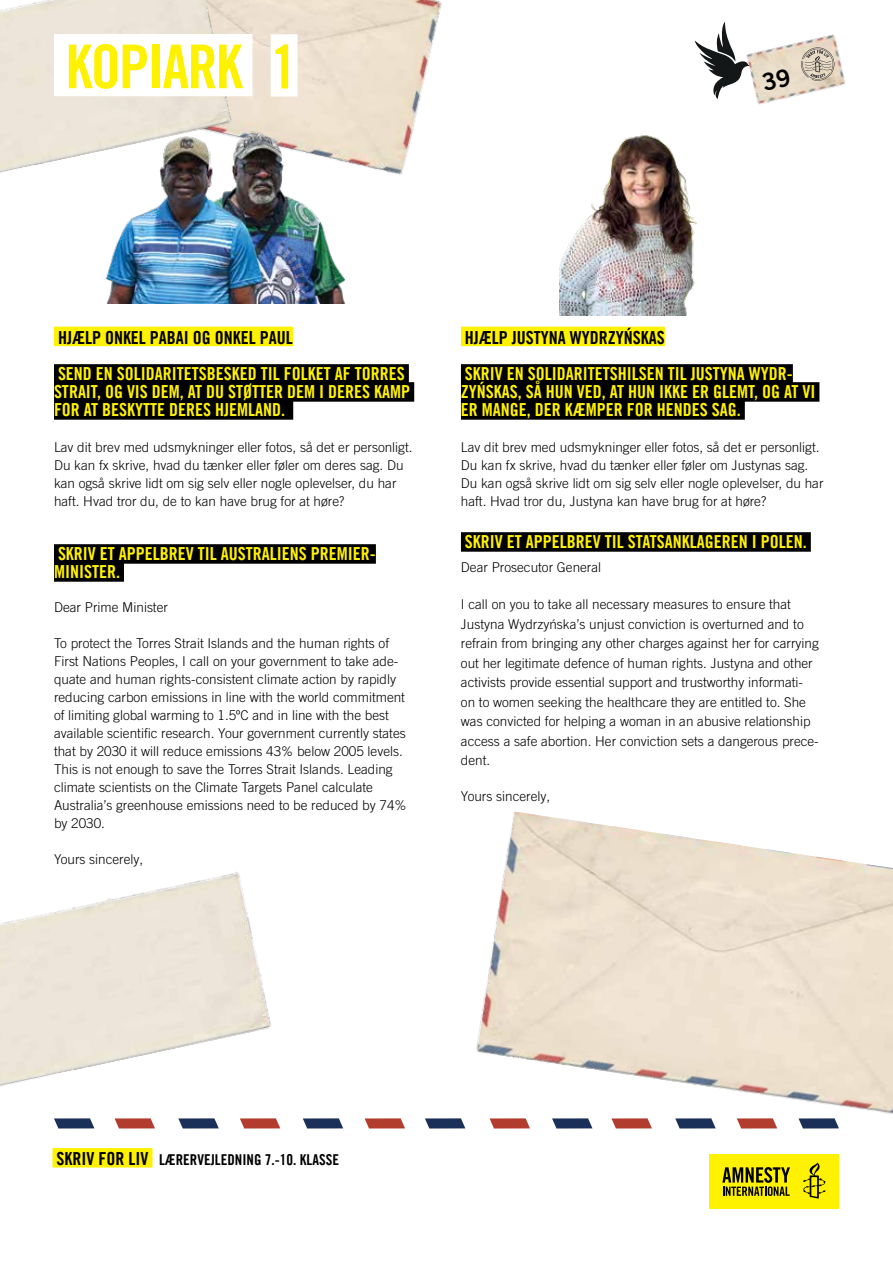
<style>
.page{position:relative;width:893px;height:1263px;background:#fff}
.page>*{position:absolute;margin:0;border:0;box-sizing:border-box;transform-origin:0 0}
.t1{font:60.45px "Amnesty Trade Gothic Bd Cn 20";letter-spacing:-.03em;color:#fff200}
.t2{font:18px/18px "Amnesty Trade Gothic Bd Cn 20";color:#fff200}
.t3{font:18px "Amnesty Trade Gothic Bd Cn 20";color:#000}
.t4{font:15px "Amnesty Trade Gothic Bd Cn 20";color:#000}
.t5{font:300 13.5px/18px "Amnesty Trade Gothic";color:#000}
.s1{font-size:18px}
</style>
<div class="page">
<img style="left:242px;top:0;width:200px;height:175px">
<img style="left:0;top:872px;width:271px;height:215px">
<img style="left:0;top:0;width:242px;height:173px">
<img style="left:464px;top:811px;width:429px;height:318px">
<div style="left:54px;top:34px;width:198px;height:62px;background:#fff"></div>
<svg style="left:303px;top:1118px;width:40px;height:10px"></svg>
<svg style="left:425px;top:1118px;width:40px;height:10px"></svg>
<svg style="left:552px;top:1118px;width:40px;height:10px"></svg>
<svg style="left:675px;top:1118px;width:41px;height:10px"></svg>
<svg style="left:798px;top:1118px;width:41px;height:10px"></svg>
<svg style="left:365px;top:1118px;width:40px;height:10px"></svg>
<svg style="left:490px;top:1118px;width:40px;height:10px"></svg>
<svg style="left:611px;top:1118px;width:41px;height:10px"></svg>
<svg style="left:737px;top:1118px;width:40px;height:10px"></svg>
<svg style="left:54px;top:1118px;width:40px;height:10px"></svg>
<svg style="left:178px;top:1118px;width:41px;height:10px"></svg>
<svg style="left:115px;top:1118px;width:40px;height:10px"></svg>
<svg style="left:240px;top:1118px;width:40px;height:10px"></svg>
<div style="left:271px;top:34px;width:26px;height:63px;background:#fff"></div>
<svg style="left:695px;top:22px;width:50px;height:77px"></svg>
<img style="left:745px;top:34px;width:100px;height:71px">
<svg style="left:801px;top:48px;width:33px;height:33px"></svg>
<img style="left:560px;top:135px;width:137px;height:181px">
<div style="left:54px;top:327px;width:239px;height:19px;background:#fff200"></div>
<div style="left:54px;top:364px;width:355px;height:20px;background:#000"></div>
<div style="left:54px;top:382px;width:360px;height:20px;background:#000"></div>
<div style="left:54px;top:400px;width:239px;height:20px;background:#000"></div>
<div style="left:54px;top:544px;width:322px;height:20px;background:#000"></div>
<div style="left:54px;top:562px;width:70px;height:20px;background:#000"></div>
<div style="left:461px;top:327px;width:204px;height:19px;background:#fff200"></div>
<div style="left:461px;top:364px;width:332px;height:20px;background:#000"></div>
<div style="left:461px;top:382px;width:358px;height:20px;background:#000"></div>
<div style="left:461px;top:400px;width:284px;height:20px;background:#000"></div>
<div style="left:461px;top:532px;width:350px;height:20px;background:#000"></div>
<img style="left:83px;top:122px;width:274px;height:182px">
<div style="left:710px;top:1154px;width:129px;height:55px;background:#fff200"></div>
<svg style="left:803px;top:1162px;width:23px;height:36px"></svg>
<svg style="left:722px;top:1167px;width:68px;height:29px"></svg>
<div style="left:52px;top:1148px;width:100px;height:19px;background:#fff200"></div>
<svg style="left:761px;top:68px;width:30px;height:23px"></svg>
<h1 class="t1" style="left:66px;top:30px;width:233px">KOPIARK 1</h1>
<h2 class="t3" style="left:58px;top:327px;width:236px">HJÆLP ONKEL PABAI OG ONKEL PAUL</h2>
<h2 class="t2" style="left:54px;top:364px;width:358px">SEND EN SOLIDARITETSBESKED TIL FOLKET AF TORRES<br>STRAIT, OG VIS DEM, AT DU STØTTER DEM I DERES KAMP<br>FOR AT BESKYTTE DERES HJEMLAND.</h2>
<p class="t5" style="left:54px;top:438px;width:360px">Lav dit brev med udsmykninger eller fotos, så det er personligt.<br>Du kan fx skrive, hvad du tænker eller føler om deres sag. Du kan også skrive lidt om sig selv eller nogle oplevelser, du har haft. Hvad tror du, de to kan have brug for at høre?</p>
<h2 class="t2" style="left:54px;top:544px;width:323px">SKRIV ET APPELBREV TIL AUSTRALIENS PREMIER-<br>MINISTER.</h2>
<p class="t5" style="left:54px;top:598px;width:115px">Dear Prime Minister</p>
<p class="t5" style="left:54px;top:634px;width:354px">To protect the Torres Strait Islands and the human rights of First Nations Peoples, I call on your government to take ade&shy;quate and human rights-consistent climate action by rapidly reducing carbon emissions in line with the world commitment of limiting global warming to 1.5ºC and in line with the best available scientific research. Your government currently states that by 2030 it will reduce emissions 43% below 2005 levels.<br>This is not enough to save the Torres Strait Islands. Leading climate scientists on the Climate Targets Panel calculate Australia’s greenhouse emissions need to be reduced by 74% by 2030.</p>
<p class="t5" style="left:54px;top:850px;width:91px">Yours sincerely,</p>
<h2 class="t3" style="left:465px;top:327px;width:201px">HJÆLP JUSTYNA WYDRZYŃSKAS</h2>
<h2 class="t2" style="left:461px;top:364px;width:356px">SKRIV EN SOLIDARITETSHILSEN TIL JUSTYNA WYDR-<br>ZYŃSKAS, SÅ HUN VED, AT HUN IKKE ER GLEMT, OG AT VI<br>ER MANGE, DER KÆMPER FOR HENDES SAG.</h2>
<p class="t5" style="left:461px;top:438px;width:364px">Lav dit brev med udsmykninger eller fotos, så det er personligt.<br>Du kan fx skrive, hvad du tænker eller føler om Justynas sag.<br>Du kan også skrive lidt om sig selv eller nogle oplevelser, du har haft. Hvad tror du, Justyna kan have brug for at høre?</p>
<h2 class="t2" style="left:465px;top:532px;width:343px">SKRIV ET APPELBREV TIL STATSANKLAGEREN I POLEN.</h2>
<p class="t5" style="left:461px;top:558px;width:142px">Dear Prosecutor General</p>
<p class="t5" style="left:461px;top:595px;width:359px;line-height:19.5px">I call on you to take all necessary measures to ensure that Justyna Wydrzyńska’s unjust conviction is overturned and to refrain from bringing any other charges against her for carrying out her legitimate defence of human rights. Justyna and other activists provide essential support and trustworthy informati&shy;on to women seeking the healthcare they are entitled to. She was convicted for helping a woman in an abusive relationship access a safe abortion. Her conviction sets a dangerous prece&shy;dent.</p>
<p class="t5" style="left:461px;top:787px;width:91px">Yours sincerely,</p>
<p class="t4" style="left:56px;top:1151px;width:284px"><span class="s1">SKRIV FOR LIV</span> LÆRERVEJLEDNING 7.-10. KLASSE</p>
</div>
